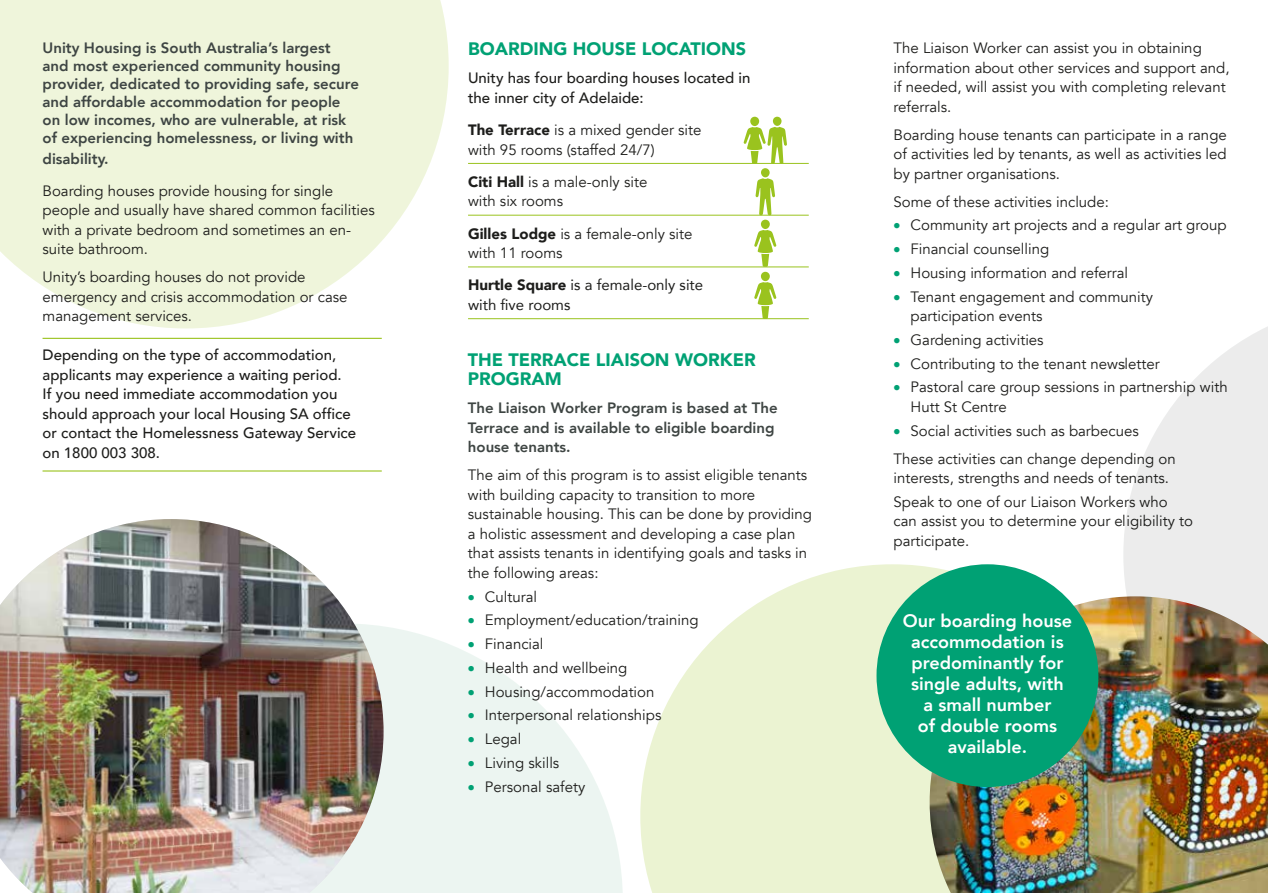
<style>
.page{position:relative;width:1268px;height:893px;background:#fff}
.page>*{position:absolute;margin:0;border:0;box-sizing:border-box;transform-origin:0 0}
.t1{font:800 18px/21px "Avenir";color:#fff;text-align:center}
.t2{font:900 18px/19.5px "Avenir";color:#00a174}
.t3{font:15px/19.5px "Avenir";color:#1d1d1b}
.t4{font:800 15px/18px "Avenir";color:#3e4543}
.t5{font:500 15px/19.5px "Avenir";color:#1d1d1b}
.t6{font:15px/19.5px "Avenir";color:#1d1d1b}
.s1{font-weight:900}
.s2{color:#00a174}
</style>
<div class="page">
<svg style="left:0;top:0;width:448px;height:328px;background:#f1f6df"></svg>
<svg style="left:383px;top:626px;width:239px;height:267px;fill:#ecf5f1"></svg>
<svg style="left:640px;top:564px;width:425px;height:329px;fill:#ebf3d2"></svg>
<img style="left:0;top:519px;width:383px;height:374px">
<hr style="left:468px;top:163px;width:340px;height:1px;background:#9ac31e">
<hr style="left:468px;top:215px;width:340px;height:1px;background:#9ac31e">
<hr style="left:468px;top:267px;width:340px;height:1px;background:#9ac31e">
<hr style="left:468px;top:318px;width:340px;height:1px;background:#9ac31e">
<div style="left:750px;top:117px;width:9px;height:9px;background:#9ac31e;border-radius:50%"></div>
<div style="left:772px;top:117px;width:9px;height:9px;background:#9ac31e;border-radius:50%"></div>
<svg style="left:743px;top:127px;width:43px;height:37px"></svg>
<div style="left:760px;top:272px;width:9px;height:9px;background:#9ac31e;border-radius:50%"></div>
<svg style="left:754px;top:282px;width:22px;height:37px"></svg>
<svg style="left:760px;top:168px;width:9px;height:9px"></svg>
<svg style="left:755px;top:178px;width:20px;height:37px"></svg>
<div style="left:760px;top:220px;width:9px;height:9px;background:#9ac31e;border-radius:50%"></div>
<svg style="left:754px;top:230px;width:22px;height:37px"></svg>
<img style="left:929px;top:596px;width:338px;height:297px">
<img style="left:1123px;top:327px;width:144px;height:481px">
<div style="left:876px;top:564px;width:222px;height:223px;background:#00a174;border-radius:50%"></div>
<hr style="left:43px;top:338px;width:339px;height:1px;background:#9ac31e">
<hr style="left:43px;top:470px;width:339px;height:2px;background:#9ac31e">
<p class="t4" style="left:43px;top:39px;width:318px">Unity Housing is South Australia’s largest and most experienced community housing provider, dedicated to providing safe, secure and affordable accommodation for people on low incomes, who are vulnerable, at risk of experiencing homelessness, or living with</p>
<p class="t4" style="left:43px;top:150px;width:67px">disability.</p>
<p class="t3" style="left:43px;top:181px;width:334px">Boarding houses provide housing for single people and usually have shared common facilities with a private bedroom and sometimes an en&shy;suite bathroom.</p>
<p class="t3" style="left:43px;top:268px;width:306px">Unity’s boarding houses do not provide emergency and crisis accommodation or case management services.</p>
<p class="t5" style="left:43px;top:344px;width:315px">Depending on the type of accommodation, applicants may experience a waiting period.<br>If you need immediate accommodation you should approach your local Housing SA office or contact the Homelessness Gateway Service on 1800 003 308.</p>
<p class="t2" style="left:468px;top:39px;width:279px">BOARDING HOUSE LOCATIONS</p>
<p class="t5" style="left:468px;top:67px;width:284px">Unity has four boarding houses located in the inner city of Adelaide:</p>
<p class="t3" style="left:468px;top:120px;width:235px"><span class="s1">The Terrace</span> is a mixed gender site with 95 rooms (staffed 24/7)</p>
<p class="t3" style="left:468px;top:172px;width:181px"><span class="s1">Citi Hall</span> is a male-only site with six rooms</p>
<p class="t3" style="left:468px;top:224px;width:226px"><span class="s1">Gilles Lodge</span> is a female-only site with 11 rooms</p>
<p class="t6" style="left:468px;top:275px;width:237px"><span class="s1">Hurtle Square</span> is a female-only site with five rooms</p>
<p class="t2" style="left:468px;top:349px;width:289px">THE TERRACE LIAISON WORKER<br>PROGRAM</p>
<p class="t4" style="left:468px;top:398px;width:311px;line-height:19.5px">The Liaison Worker Program is based at The<br>Terrace and is available to eligible boarding house tenants.</p>
<p class="t3" style="left:468px;top:466px;width:345px">The aim of this program is to assist eligible tenants with building capacity to transition to more sustainable housing. This can be done by providing a holistic assessment and developing a case plan that assists tenants in identifying goals and tasks in the following areas:</p>
<p class="t3" style="left:468px;top:587px;width:71px"><span class="s2">•</span> Cultural</p>
<p class="t3" style="left:468px;top:611px;width:232px"><span class="s2">•</span> Employment/education/training</p>
<p class="t3" style="left:468px;top:634px;width:77px"><span class="s2">•</span> Financial</p>
<p class="t3" style="left:468px;top:658px;width:161px"><span class="s2">•</span> Health and wellbeing</p>
<p class="t3" style="left:468px;top:682px;width:188px"><span class="s2">•</span> Housing/accommodation</p>
<p class="t3" style="left:468px;top:706px;width:195px"><span class="s2">•</span> Interpersonal relationships</p>
<p class="t3" style="left:468px;top:729px;width:55px"><span class="s2">•</span> Legal</p>
<p class="t3" style="left:468px;top:753px;width:93px"><span class="s2">•</span> Living skills</p>
<p class="t3" style="left:468px;top:777px;width:119px"><span class="s2">•</span> Personal safety</p>
<p class="t3" style="left:893px;top:38px;width:337px">The Liaison Worker can assist you in obtaining information about other services and support and, if needed, will assist you with completing relevant referrals.</p>
<p class="t3" style="left:893px;top:125px;width:335px;text-align:justify">Boarding house tenants can participate in a range of activities led by tenants, as well as activities led by partner organisations.</p>
<p class="t3" style="left:893px;top:192px;width:217px">Some of these activities include:</p>
<p class="t3" style="left:893px;top:216px;width:334px"><span class="s2">•</span> Community art projects and a regular art group</p>
<p class="t3" style="left:893px;top:239px;width:157px"><span class="s2">•</span> Financial counselling</p>
<p class="t3" style="left:893px;top:263px;width:236px"><span class="s2">•</span> Housing information and referral</p>
<p class="t3" style="left:910px;top:287px;width:244px;text-indent:-17px"><span class="s2">•</span> Tenant engagement and community participation events</p>
<p class="t3" style="left:893px;top:330px;width:152px"><span class="s2">•</span> Gardening activities</p>
<p class="t3" style="left:893px;top:354px;width:268px"><span class="s2">•</span> Contributing to the tenant newsletter</p>
<p class="t3" style="left:910px;top:378px;width:318px;text-indent:-17px"><span class="s2">•</span> Pastoral care group sessions in partnership with<br>Hutt St Centre</p>
<p class="t3" style="left:893px;top:417px;width:284px;line-height:28px"><span class="s2">•</span> Social activities such as barbecues<br>These activities can change depending on</p>
<p class="t3" style="left:893px;top:466px;width:277px;line-height:23.7px">interests, strengths and needs of tenants.<br>Speak to one of our Liaison Workers who</p>
<p class="t3" style="left:893px;top:512px;width:301px">can assist you to determine your eligibility to participate.</p>
<p class="t1" style="left:902px;top:610px;width:171px">Our boarding house accommodation is predominantly for single adults, with<br>a small number<br>of double rooms available.</p>
</div>
